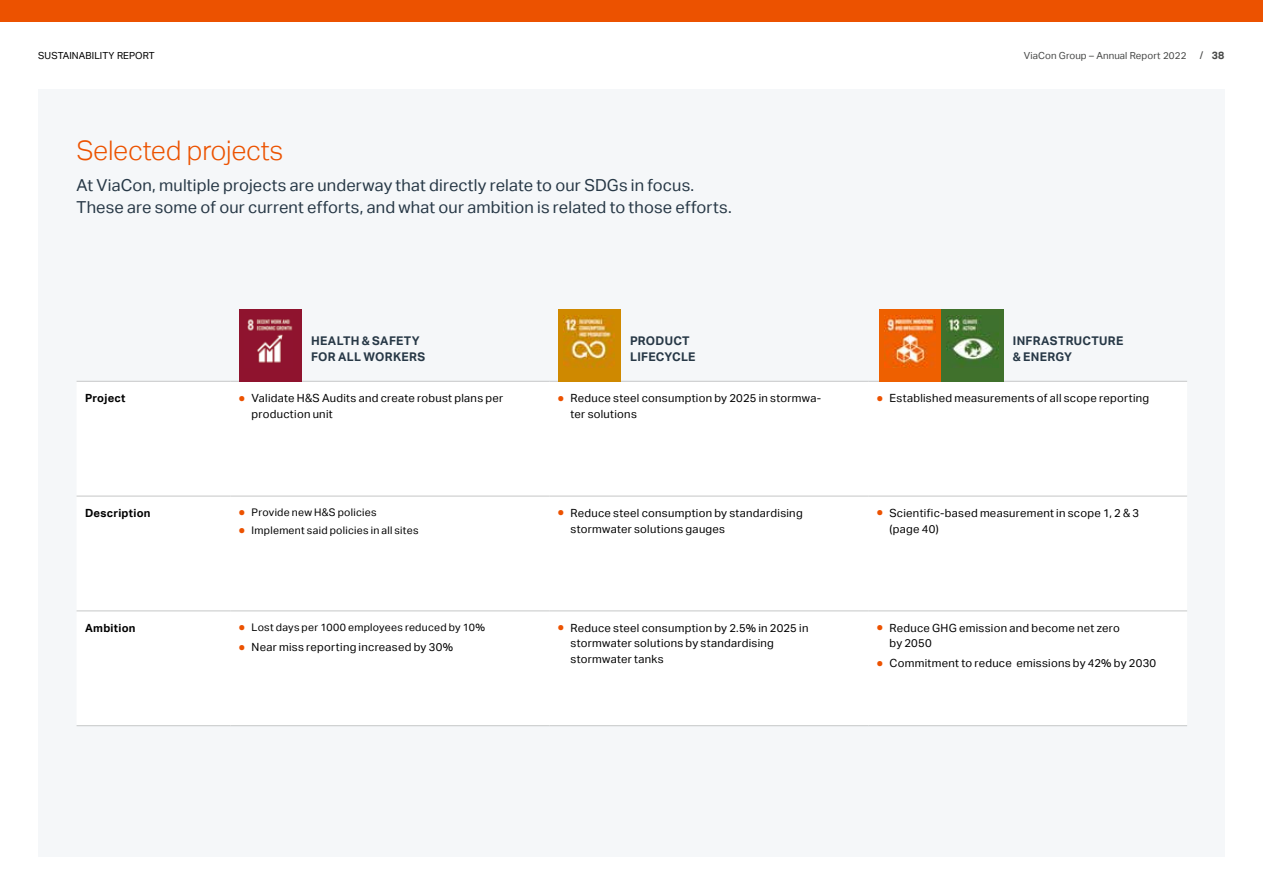
<style>
.page{position:relative;width:1263px;height:893px;background:#fff}
.page>*{position:absolute;margin:0;border:0;box-sizing:border-box;transform-origin:0 0}
.t1{font:300 27px "Aktiv Grotesk";letter-spacing:-.01em;color:#ec5200}
.t2{font:16.5px/22.5px "Aktiv Grotesk";letter-spacing:.01em;color:#273846}
.t3{font:700 12px/15.8px "Aktiv Grotesk";letter-spacing:.025em;color:#273846}
.t4{font:11.25px/15.8px "Aktiv Grotesk";letter-spacing:.025em;color:#000}
.t5{font:700 11.25px "Aktiv Grotesk";letter-spacing:.02em;color:#000}
.t6{font:10.5px "Aktiv Grotesk";letter-spacing:.025em;color:#000}
.t7{font:700 10.5px "Aktiv Grotesk";color:#474847}
.t8{font:9.75px "Aktiv Grotesk";letter-spacing:.01em;color:#474847}
.t9{font:9.75px "Aktiv Grotesk";letter-spacing:.01em;color:#000}
.s1{font-weight:400}
.s2{font-weight:900;font-size:15px;color:#ec5200}
</style>
<div class="page">
<div style="left:38px;top:89px;width:1187px;height:768px;background:#f5f7f9"></div>
<div style="left:77px;top:495px;width:1110px;height:116px;background:#fff"></div>
<hr style="left:77px;top:381px;width:153px;height:1px;background:#c5c7c7">
<hr style="left:230px;top:381px;width:319px;height:1px;background:#c5c7c7">
<hr style="left:549px;top:381px;width:319px;height:1px;background:#c5c7c7">
<hr style="left:868px;top:381px;width:319px;height:1px;background:#c5c7c7">
<hr style="left:77px;top:496px;width:153px;height:1px;background:#c5c7c7">
<hr style="left:230px;top:496px;width:319px;height:1px;background:#c5c7c7">
<hr style="left:549px;top:496px;width:319px;height:1px;background:#c5c7c7">
<hr style="left:868px;top:496px;width:319px;height:1px;background:#c5c7c7">
<hr style="left:77px;top:611px;width:153px;height:1px;background:#c5c7c7">
<hr style="left:230px;top:611px;width:319px;height:1px;background:#c5c7c7">
<hr style="left:549px;top:611px;width:319px;height:1px;background:#c5c7c7">
<hr style="left:868px;top:611px;width:319px;height:1px;background:#c5c7c7">
<hr style="left:77px;top:725px;width:153px;height:1px;background:#c5c7c7">
<hr style="left:230px;top:725px;width:319px;height:1px;background:#c5c7c7">
<hr style="left:549px;top:725px;width:319px;height:1px;background:#c5c7c7">
<hr style="left:868px;top:725px;width:319px;height:1px;background:#c5c7c7">
<div style="left:239px;top:309px;width:63px;height:72px;background:#8f132e"></div>
<div style="left:558px;top:309px;width:63px;height:72px;background:#cf8900"></div>
<div style="left:879px;top:309px;width:62px;height:72px;background:#ee6000"></div>
<div style="left:941px;top:309px;width:63px;height:72px;background:#40712c"></div>
<img style="left:247px;top:319px;width:46px;height:44px">
<img style="left:884px;top:316px;width:51px;height:51px">
<img style="left:564px;top:316px;width:51px;height:51px">
<img style="left:947px;top:316px;width:51px;height:48px">
<div style="left:0;top:0;width:1263px;height:21px;background:#ec5200"></div>
<p class="t9" style="left:38px;top:49px;width:118px">SUSTAINABILITY REPORT</p>
<p class="t8" style="left:1024px;top:49px;width:164px">ViaCon Group – Annual Report 2022</p>
<p class="t7" style="left:1200px;top:49px;width:26px"><span class="s1">/</span> 38</p>
<h1 class="t1" style="left:77px;top:134px;width:208px">Selected projects</h1>
<h2 class="t2" style="left:77px;top:174px;width:657px">At ViaCon, multiple projects are underway that directly relate to our SDGs in focus.<br>These are some of our current efforts, and what our ambition is related to those efforts.</h2>
<p class="t3" style="left:311px;top:333px;width:115px">HEALTH &amp; SAFETY<br>FOR ALL WORKERS</p>
<p class="t3" style="left:630px;top:333px;width:67px">PRODUCT<br>LIFECYCLE</p>
<p class="t3" style="left:1013px;top:333px;width:112px">INFRASTRUCTURE &amp; ENERGY</p>
<p class="t5" style="left:85px;top:392px;width:42px">Project</p>
<p class="t4" style="left:252px;top:390px;width:253px;text-indent:-13px"><span class="s2">•</span> Validate H&amp;S Audits and create robust plans per production unit</p>
<p class="t4" style="left:570px;top:390px;width:252px;text-indent:-13px"><span class="s2">•</span> Reduce steel consumption by 2025 in stormwa&shy;ter solutions</p>
<p class="t4" style="left:877px;top:390px;width:274px"><span class="s2">•</span> Established measurements of all scope reporting</p>
<p class="t5" style="left:85px;top:506px;width:67px">Description</p>
<p class="t6" style="left:239px;top:507px;width:139px"><span class="s2">•</span> Provide new H&amp;S policies</p>
<p class="t6" style="left:239px;top:524px;width:181px"><span class="s2">•</span> Implement said policies in all sites</p>
<p class="t5" style="left:85px;top:621px;width:52px">Ambition</p>
<p class="t6" style="left:239px;top:621px;width:248px"><span class="s2">•</span> Lost days per 1000 employees reduced by 10%</p>
<p class="t4" style="left:239px;top:639px;width:216px"><span class="s2">•</span> Near miss reporting increased by 30%</p>
<p class="t4" style="left:570px;top:505px;width:234px;text-indent:-13px"><span class="s2">•</span> Reduce steel consumption by standardising stormwater solutions gauges</p>
<p class="t4" style="left:889px;top:505px;width:251px;text-indent:-13px"><span class="s2">•</span> Scientific-based measurement in scope 1, 2 &amp; 3 (page 40)</p>
<p class="t4" style="left:570px;top:620px;width:239px;text-indent:-13px"><span class="s2">•</span> Reduce steel consumption by 2.5% in 2025 in stormwater solutions by standardising stormwater tanks</p>
<p class="t4" style="left:889px;top:620px;width:232px;text-indent:-13px"><span class="s2">•</span> Reduce GHG emission and become net zero by 2050</p>
<p class="t4" style="left:877px;top:656px;width:281px"><span class="s2">•</span> Commitment to reduce emissions by 42% by 2030</p>
</div>
